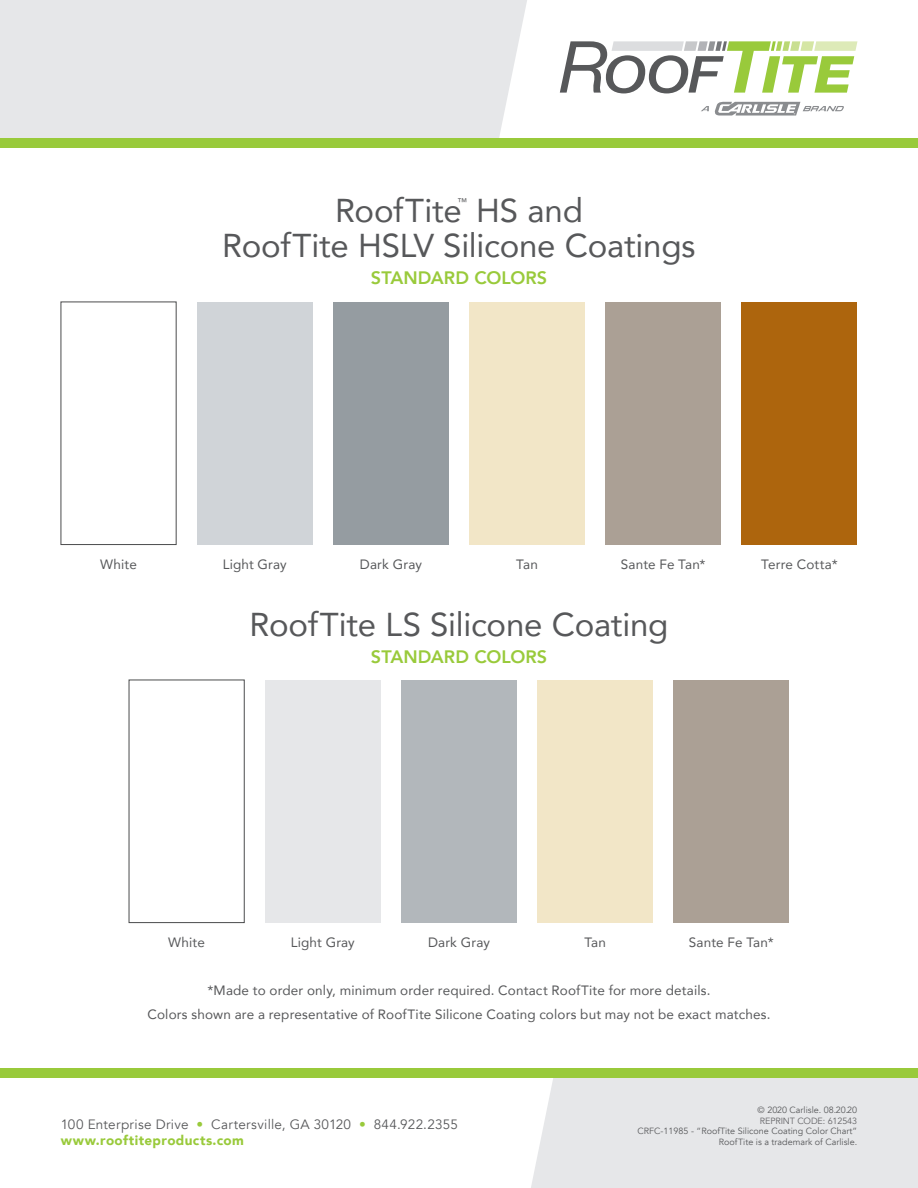
<style>
.page{position:relative;width:918px;height:1188px;background:#fff}
.page>*{position:absolute;margin:0;border:0;box-sizing:border-box;transform-origin:0 0}
.t1{font:italic 500 51px "Helvetica Neue";color:#57585a;scale:1.11 1}
.Body_Text{font:33px "Avenir";letter-spacing:-.005em;color:#57585a}
.Body_Text-2{font:800 18px "Avenir";color:#99ca3b}
.Body_Text-3{font:13.5px "Avenir";letter-spacing:.01em;color:#57585a}
.t2{font:13.5px "Avenir";letter-spacing:.02em;color:#57585a}
.t3{font:900 13.5px "Avenir";letter-spacing:.025em;color:#99ca3b}
.Body_Text-4{font:9.6px "Avenir";color:#57585a}
.t4{font:9px/10.8px "Avenir";color:#57585a;text-align:right}
.s1{font-weight:400;font-size:71.7px}
.s2{font-weight:700;font-size:71.7px;color:#99ca3b}
.s3{font-weight:800;color:#99ca3b}
.s4{color:#99ca3b}
.s5{color:#636366}
</style>
<div class="page">
<div style="left:197px;top:302px;width:116px;height:243px;background:#d0d4d8"></div>
<div style="left:333px;top:302px;width:116px;height:243px;background:#959ca1"></div>
<div style="left:469px;top:302px;width:116px;height:243px;background:#f2e6c7"></div>
<div style="left:605px;top:302px;width:116px;height:243px;background:#aba095"></div>
<div style="left:742px;top:302px;width:115px;height:243px;background:#ad650d"></div>
<div style="left:265px;top:680px;width:116px;height:243px;background:#e6e7e9"></div>
<div style="left:401px;top:680px;width:116px;height:243px;background:#b2b7bb"></div>
<div style="left:537px;top:680px;width:116px;height:243px;background:#f2e6c7"></div>
<div style="left:674px;top:680px;width:115px;height:243px;background:#aba095"></div>
<div style="left:0;top:0;width:527px;height:138px;background:#e6e7e9"></div>
<div style="left:0;top:138px;width:918px;height:10px;background:#99ca3b"></div>
<div style="left:531px;top:1077px;width:387px;height:111px;background:#e6e7e9"></div>
<div style="left:0;top:1068px;width:918px;height:9px;background:#99ca3b"></div>
<svg style="left:701px;top:101px;width:143px;height:15px"></svg>
<svg style="left:612px;top:41px;width:115px;height:10px"></svg>
<svg style="left:771px;top:41px;width:86px;height:10px"></svg>
<p class="t1" style="left:559px;top:44px;width:267px"><span class="s1">R</span>OOF<span class="s2">T</span><span class="s3">ITE</span></p>
<p class="Body_Text" style="left:335px;top:184px;width:249px">RoofTite HS and</p>
<p class="Body_Text-4" style="left:458px;top:194px;width:11px">™</p>
<p class="Body_Text" style="left:222px;top:219px;width:475px">RoofTite HSLV Silicone Coatings</p>
<p class="Body_Text-2" style="left:371px;top:263px;width:178px">STANDARD COLORS</p>
<p class="Body_Text-3" style="left:100px;top:554px;width:38px">White</p>
<p class="Body_Text-3" style="left:223px;top:554px;width:66px">Light Gray</p>
<p class="Body_Text-3" style="left:360px;top:554px;width:63px">Dark Gray</p>
<p class="Body_Text-3" style="left:516px;top:554px;width:23px">Tan</p>
<p class="Body_Text-3" style="left:621px;top:554px;width:86px">Sante Fe Tan*</p>
<p class="Body_Text-3" style="left:761px;top:554px;width:78px">Terre Cotta*</p>
<p class="Body_Text" style="left:250px;top:598px;width:420px">RoofTite LS Silicone Coating</p>
<p class="Body_Text-2" style="left:371px;top:642px;width:178px">STANDARD COLORS</p>
<p class="Body_Text-3" style="left:168px;top:932px;width:38px">White</p>
<p class="Body_Text-3" style="left:291px;top:932px;width:66px">Light Gray</p>
<p class="Body_Text-3" style="left:428px;top:932px;width:63px">Dark Gray</p>
<p class="Body_Text-3" style="left:584px;top:932px;width:23px">Tan</p>
<p class="Body_Text-3" style="left:689px;top:932px;width:86px">Sante Fe Tan*</p>
<p class="Body_Text-3" style="left:207px;top:979px;width:505px">*Made to order only, minimum order required. Contact RoofTite for more details.</p>
<p class="Body_Text-3" style="left:148px;top:1004px;width:624px">Colors shown are a representative of RoofTite Silicone Coating colors but may not be exact matches.</p>
<p class="t2" style="left:61px;top:1116px;width:399px">100 Enterprise Drive <span class="s4">•</span> Cartersville, GA 30120 <span class="s4">•</span> 844.922.2355</p>
<p class="t3" style="left:61px;top:1129px;width:185px">www.rooftiteproducts.com</p>
<p class="t4" style="left:758px;top:1105px;width:101px">© 2020 Carlisle. 08.20.20</p>
<p class="t4" style="left:638px;top:1115px;width:221px"><span class="s5">REPRINT CODE: 612543<br></span>CRFC-11985 - “RoofTite Silicone Coating Color Chart”</p>
<p class="t4" style="left:719px;top:1137px;width:140px">RoofTite is a trademark of Carlisle.</p>
</div>
